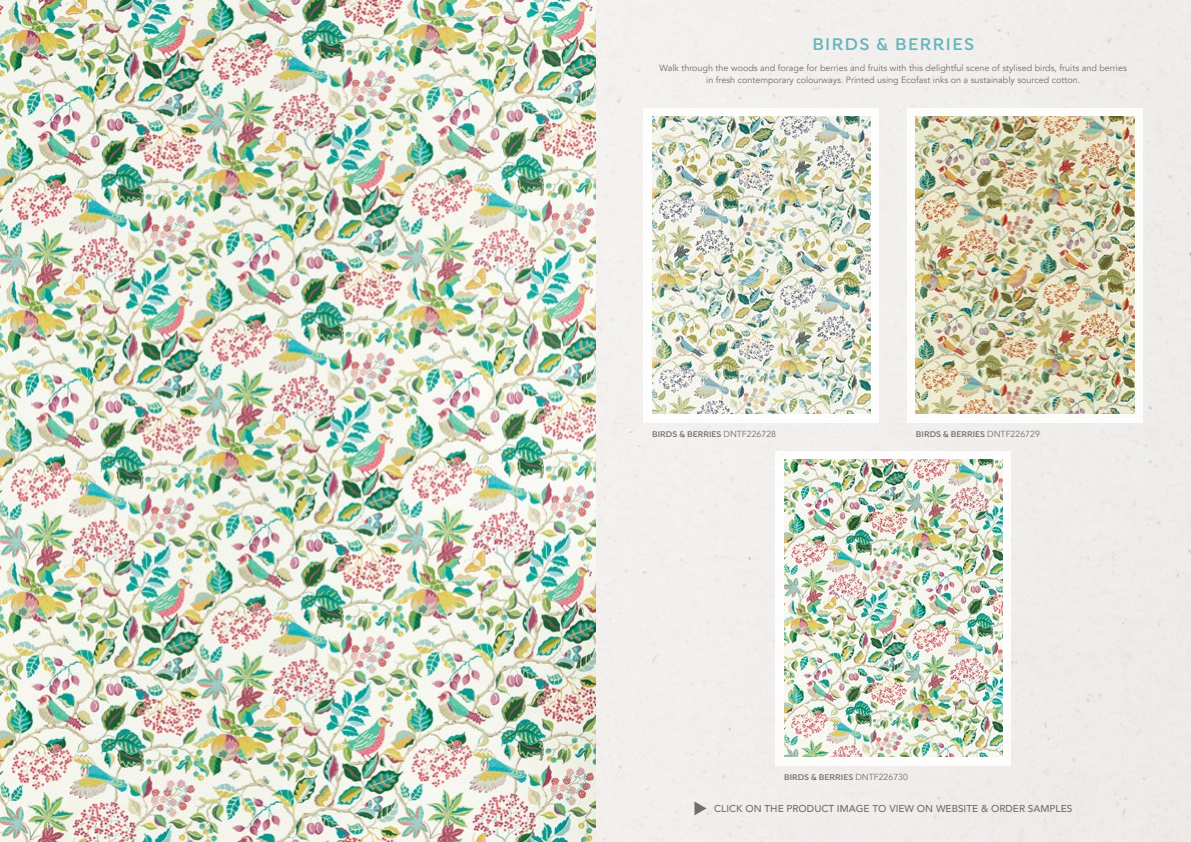
<style>
.page{position:relative;width:1191px;height:842px;background:#fff}
.page>*{position:absolute;margin:0;border:0;box-sizing:border-box;transform-origin:0 0}
.t1{font:600 18px "Isidora";letter-spacing:.08em;color:#64b4bd}
.t2{font:500 10px "Avenir";color:#706f6f}
.t3{font:9px/12px "Avenir";color:#706f6f;text-align:center}
.t4{font:600 8.8px "Isidora";color:#706f6f}
.s1{font-family:"Avenir";font-weight:400}
</style>
<div class="page">
<img style="left:0;top:0;width:1191px;height:842px">
<div style="left:643px;top:108px;width:236px;height:314px;background:#fff"></div>
<div style="left:775px;top:451px;width:236px;height:314px;background:#fff"></div>
<div style="left:907px;top:108px;width:235px;height:314px;background:#fff"></div>
<img style="left:652px;top:116px;width:218px;height:298px">
<img style="left:784px;top:459px;width:218px;height:298px">
<img style="left:916px;top:116px;width:218px;height:298px">
<svg style="left:694px;top:801px;width:12px;height:14px"></svg>
<h1 class="t1" style="left:812px;top:34px;width:163px">BIRDS &amp; BERRIES</h1>
<p class="t3" style="left:659px;top:62px;width:469px">Walk through the woods and forage for berries and fruits with this delightful scene of stylised birds, fruits and berries in fresh contemporary colourways. Printed using Ecofast inks on a sustainably sourced cotton.</p>
<p class="t4" style="left:652px;top:429px;width:125px">BIRDS &amp; BERRIES <span class="s1">DNTF226728</span></p>
<p class="t4" style="left:916px;top:429px;width:125px">BIRDS &amp; BERRIES <span class="s1">DNTF226729</span></p>
<p class="t4" style="left:784px;top:772px;width:125px">BIRDS &amp; BERRIES <span class="s1">DNTF226730</span></p>
<p class="t2" style="left:714px;top:800px;width:360px">CLICK ON THE PRODUCT IMAGE TO VIEW ON WEBSITE &amp; ORDER SAMPLES</p>
</div>
